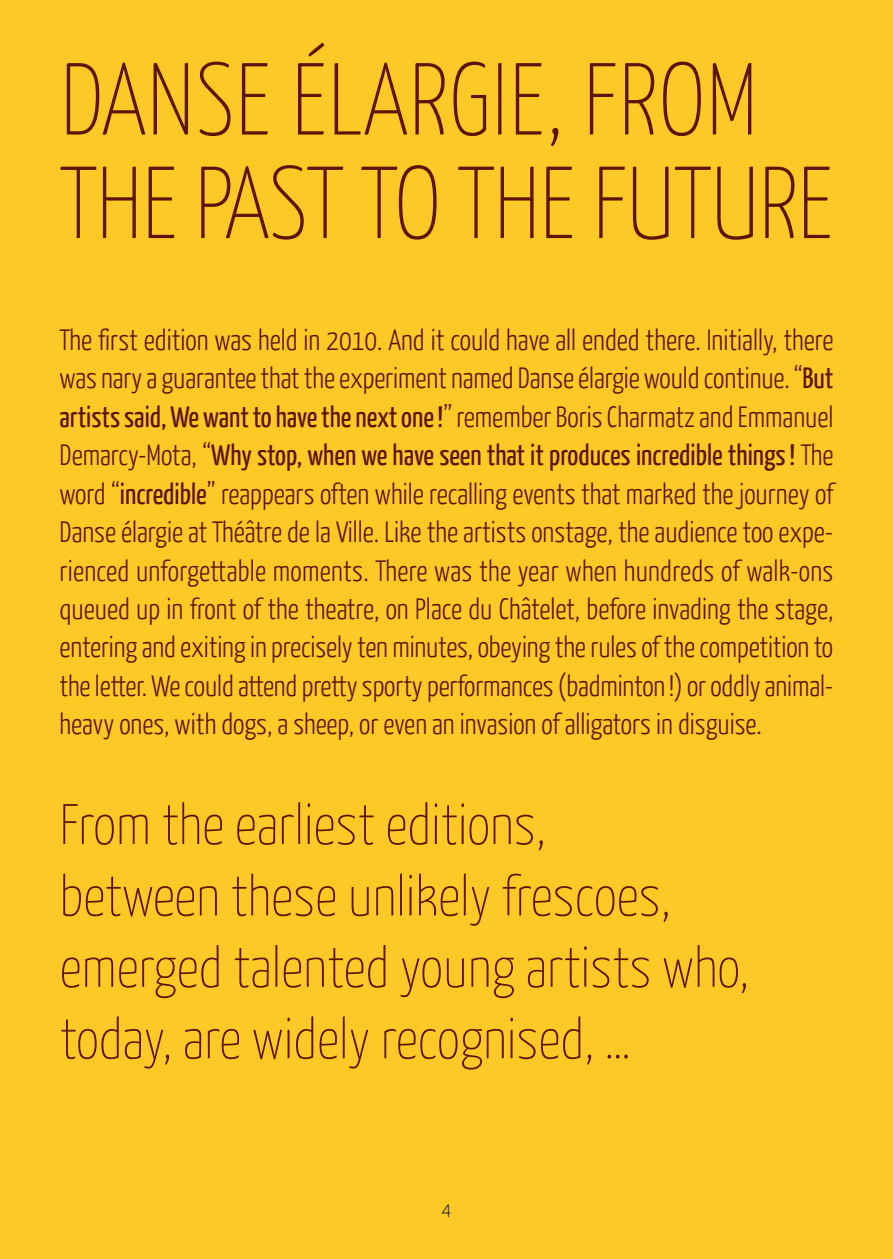
<style>
.page{position:relative;width:893px;height:1259px;background:#fec827}
.page>*{position:absolute;margin:0;border:0;box-sizing:border-box;transform-origin:0 0}
.t1{font:100 102px/103.5px "Yanone Kaffeesatz";letter-spacing:-.005em;color:#5c1507}
.t2{font:100 57px/71.4px "Yanone Kaffeesatz";color:#5c1507}
.t3{font:300 29.4px/38.4px "Yanone Kaffeesatz";color:#5c1507;text-align:justify}
.t4{font:300 18px "TT Rounds Condensed";color:#231f20}
.s1{font-weight:400}
</style>
<div class="page">
<h1 class="t1" style="left:60px;top:45px;width:774px">DANSE ÉLARGIE, FROM<br>THE PAST TO THE FUTURE</h1>
<p class="t3" style="left:60px;top:320px;width:775px">The first edition was held in 2010. And it could have all ended there. Initially, there was nary a guarantee that the experiment named Danse élargie would continue. “<span class="s1">But artists said, We want to have the next one!</span>” remember Boris Charmatz and Emmanuel Demarcy-Mota, “<span class="s1">Why stop, when we have seen that it produces incredible things!</span> The word “<span class="s1">incredible</span>” reappears often while recalling events that marked the journey of Danse élargie at Théâtre de la Ville. Like the artists onstage, the audience too expe&shy;rienced unforgettable moments. There was the year when hundreds of walk-ons queued up in front of the theatre, on Place du Châtelet, before invading the stage, entering and exiting in precisely ten minutes, obeying the rules of the competition to the letter. We could attend pretty sporty performances (badminton !) or oddly animal&shy;heavy ones, with dogs, a sheep, or even an invasion of alligators in disguise.</p>
<h2 class="t2" style="left:60px;top:787px;width:691px">From the earliest editions,<br>between these unlikely frescoes, emerged talented young artists who, today, are widely recognised, …</h2>
<p class="t4" style="left:442px;top:1198px;width:11px">4</p>
</div>
